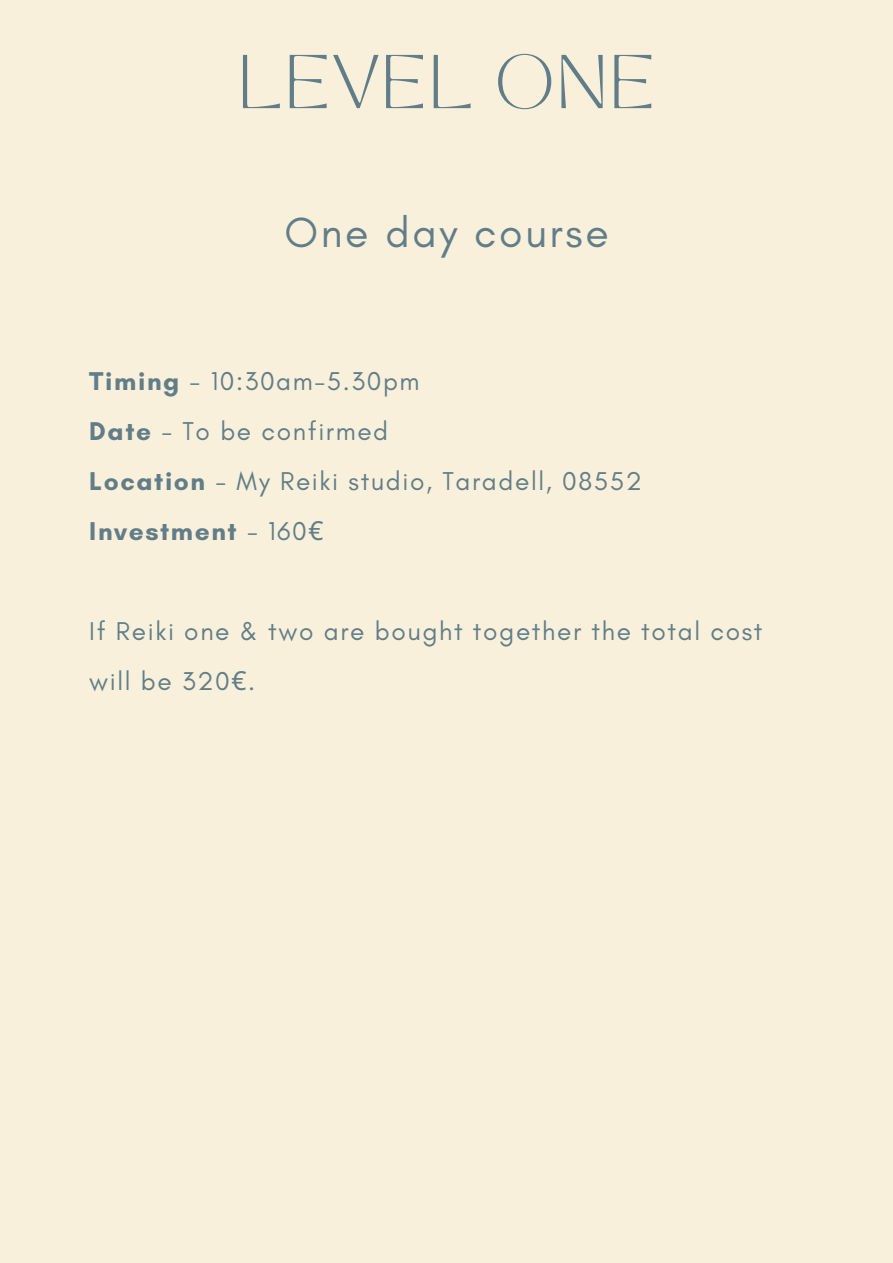
<style>
.page{position:relative;width:893px;height:1263px;background:#f9f0dc}
.page>*{position:absolute;margin:0;border:0;box-sizing:border-box;transform-origin:0 0}
.t1{font:53.25px "TAN MONCHERI Regular";letter-spacing:.06em;color:#617e88}
.t2{font:42.75px "Glacial Indifference";letter-spacing:.06em;color:#617e88}
.t3{font:26.25px/50.1px "Glacial Indifference";letter-spacing:.06em;color:#617e88}
.t4{font:700 26.25px "Glacial Indifference";letter-spacing:.06em;color:#617e88}
.s1{font-weight:700}
.s2{font-weight:400}
.s3{font-family:"Noto Sans";font-weight:400}
.s4{font-family:"Noto Sans"}
</style>
<div class="page">
<h1 class="t1" style="left:239px;top:54px;width:417px">LEVEL ONE</h1>
<h2 class="t2" style="left:284px;top:207px;width:326px">One day course</h2>
<p class="t3" style="left:89px;top:356px;width:332px"><span class="s1">Timing</span> - 10:30am-5.30pm</p>
<p class="t3" style="left:89px;top:406px;width:300px"><span class="s1">Date</span> - To be confirmed</p>
<p class="t3" style="left:89px;top:456px;width:554px"><span class="s1">Location</span> - My Reiki studio, Taradell, 08552</p>
<p class="t4" style="left:89px;top:515px;width:236px">Investment <span class="s2">- 160</span><span class="s3">€</span></p>
<p class="t3" style="left:89px;top:606px;width:674px">If Reiki one &amp; two are bought together the total cost will be 320<span class="s4">€</span>.</p>
</div>
